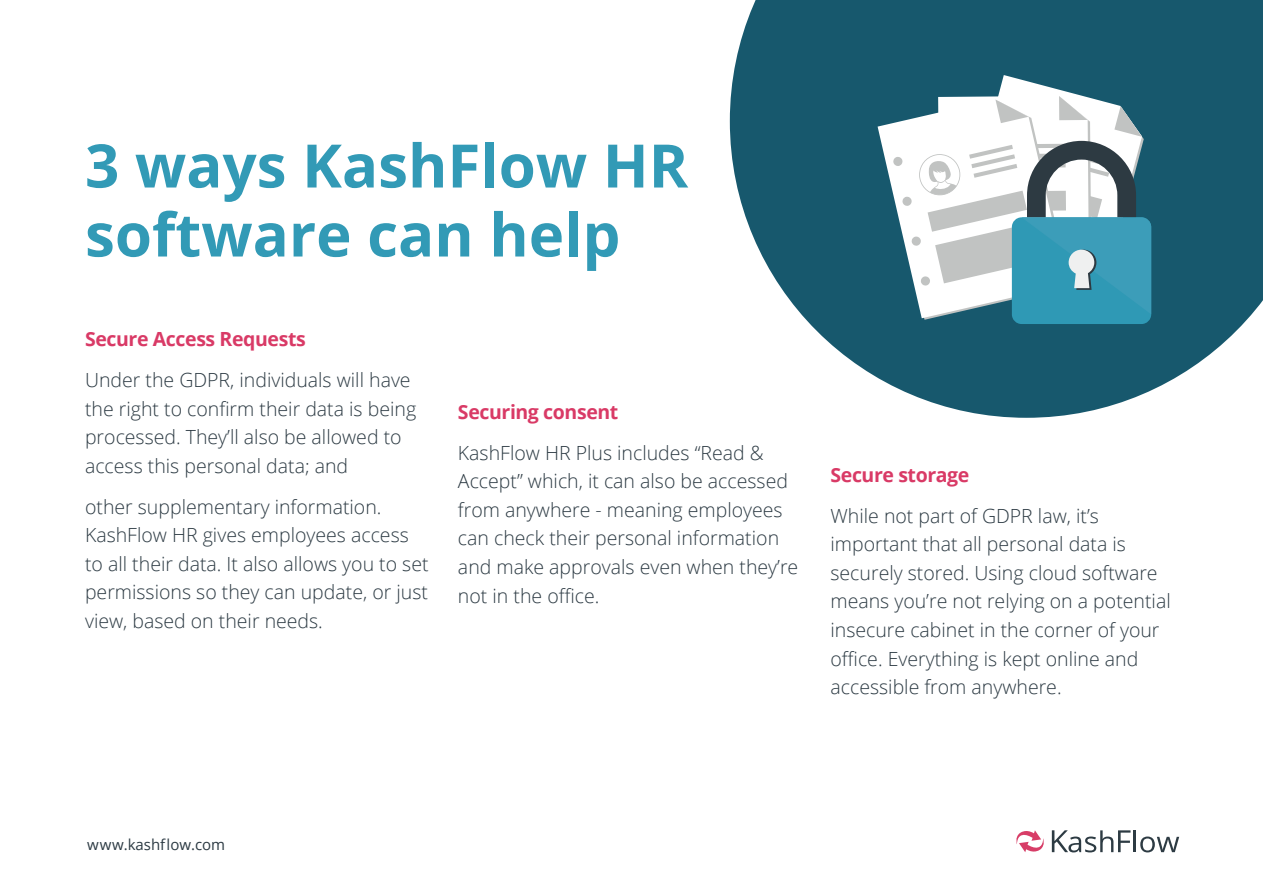
<style>
.page{position:relative;width:1263px;height:893px;background:#fff}
.page>*{position:absolute;margin:0;border:0;box-sizing:border-box;transform-origin:0 0}
.t1{font:700 60px/69px "Open Sans";color:#329ab6}
.t2{font:300 19.5px/28.5px "Open Sans";color:#2c3a43}
.t3{font:700 19.5px "Open Sans";letter-spacing:-.02em;color:#d93a66}
.t4{font:15px "Open Sans";color:#2c3a43}
</style>
<div class="page">
<svg style="left:1052px;top:830px;width:78px;height:22px"></svg>
<hr style="left:1134px;top:830px;width:2px;height:22px;background:#2d3b43">
<svg style="left:1140px;top:836px;width:39px;height:16px"></svg>
<svg style="left:1016px;top:830px;width:28px;height:22px"></svg>
<svg style="left:730px;top:0;width:533px;height:418px;fill:#17586d"></svg>
<div style="left:1012px;top:217px;width:139px;height:107px;background:#2f99b5;border-radius:10px"></div>
<svg style="left:878px;top:75px;width:273px;height:245px"></svg>
<h1 class="t1" style="left:85px;top:130px;width:605px">3 ways KashFlow HR software can help</h1>
<p class="t3" style="left:85px;top:325px;width:222px">Secure Access Requests</p>
<p class="t2" style="left:85px;top:365px;width:333px">Under the GDPR, individuals will have the right to confirm their data is being processed. They’ll also be allowed to access this personal data; and</p>
<p class="t2" style="left:85px;top:492px;width:345px">other supplementary information.<br>KashFlow HR gives employees access to all their data. It also allows you to set permissions so they can update, or just view, based on their needs.</p>
<p class="t3" style="left:458px;top:398px;width:162px">Securing consent</p>
<p class="t2" style="left:458px;top:438px;width:342px">KashFlow HR Plus includes “Read &amp;<br>Accept” which, it can also be accessed from anywhere - meaning employees can check their personal information and make approvals even when they’re not in the office.</p>
<p class="t3" style="left:830px;top:461px;width:140px">Secure storage</p>
<p class="t2" style="left:830px;top:501px;width:342px">While not part of GDPR law, it’s important that all personal data is securely stored. Using cloud software means you’re not relying on a potential insecure cabinet in the corner of your office. Everything is kept online and accessible from anywhere.</p>
<p class="t4" style="left:87px;top:835px;width:140px">www.kashflow.com</p>
</div>
